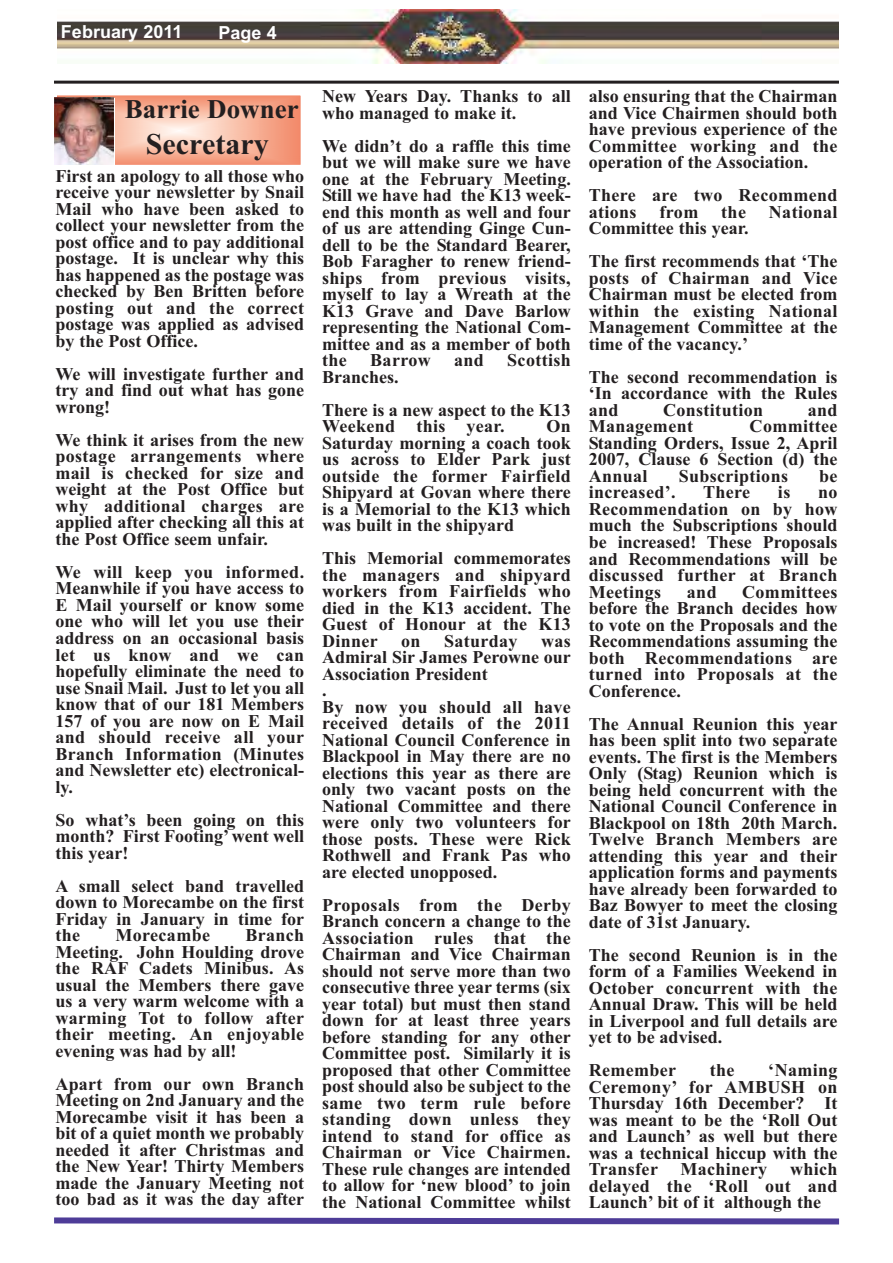
<style>
.page{position:relative;width:893px;height:1263px;background:#fff}
.page>*{position:absolute;margin:0;border:0;box-sizing:border-box;transform-origin:0 0}
.t1{font:700 30px "Times New Roman";color:#231f20}
.t2{font:700 27px "Times New Roman";color:#231f20}
.t3{font:700 18px/16.5px "Times New Roman";color:#231f20;text-align:justify}
.t4{font:700 18px/16.5px "Times New Roman";letter-spacing:.02em;color:#231f20}
.t5{font:700 18px "Arial";color:#fff}
</style>
<div class="page">
<img style="left:57px;top:9px;width:782px;height:54px">
<hr style="left:54px;top:81px;width:785px;height:3px;background:#231f20">
<svg style="left:58px;top:96px;width:242px;height:68px;background:#f6b29a"></svg>
<div style="left:54px;top:92px;width:250px;height:76px;border:3px solid #fff"></div>
<svg style="left:54px;top:1217px;width:786px;height:8px;background:#7a6cb1"></svg>
<svg style="left:54px;top:98px;width:60px;height:68px"></svg>
<img style="left:55px;top:98px;width:59px;height:66px">
<p class="t5" style="left:61px;top:22px;width:123px">February 2011</p>
<p class="t5" style="left:218px;top:22px;width:60px">Page 4</p>
<h2 class="t2" style="left:125px;top:100px;width:175px">Barrie Downer</h2>
<h1 class="t1" style="left:146px;top:134px;width:124px">Secretary</h1>
<p class="t3" style="left:56px;top:170px;width:250px">First an apology to all those who receive your newsletter by Snail Mail who have been asked to collect your newsletter from the post office and to pay additional postage. It is unclear why this has happened as the postage was checked by Ben Britten before posting out and the correct postage was applied as advised by the Post Office.</p>
<p class="t3" style="left:56px;top:368px;width:250px">We will investigate further and try and find out what has gone wrong!</p>
<p class="t3" style="left:56px;top:434px;width:250px">We think it arises from the new postage arrangements where mail is checked for size and weight at the Post Office but why additional charges are applied after checking all this at the Post Office seem unfair.</p>
<p class="t3" style="left:56px;top:566px;width:250px">We will keep you informed.<br>Meanwhile if you have access to E Mail yourself or know some one who will let you use their address on an occasional basis let us know and we can hopefully eliminate the need to use Snail Mail. Just to let you all know that of our 181 Members 157 of you are now on E Mail and should receive all your Branch Information (Minutes and Newsletter etc) electronical&shy;ly.</p>
<p class="t3" style="left:56px;top:813px;width:250px">So what’s been going on this month? First Footing’ went well this year!</p>
<p class="t3" style="left:56px;top:879px;width:250px">A small select band travelled down to Morecambe on the first Friday in January in time for the</p>
<p class="t3" style="left:56px;top:929px;width:250px;text-indent:190px">Branch Meeting. John Houlding drove the RAF Cadets Minibus. As usual the Members there gave us a very warm welcome with a warming Tot to follow after their meeting. An enjoyable evening was had by all!</p>
<p class="t3" style="left:56px;top:1077px;width:250px">Apart from our own Branch Meeting on 2nd January and the Morecambe visit it has been a bit of a quiet month we probably needed it after Christmas and the New Year! Thirty Members made the January Meeting not too bad as it was the day after</p>
<p class="t4" style="left:116px;top:929px;width:96px">Morecambe</p>
<p class="t3" style="left:322px;top:90px;width:250px">New Years Day. Thanks to all who managed to make it.</p>
<p class="t3" style="left:322px;top:139px;width:250px">We didn’t do a raffle this time but we will make sure we have one at the February Meeting.<br>Still we have had the K13 week&shy;end this month as well and four of us are attending Ginge Cun&shy;dell to be the Standard Bearer, Bob Faragher to renew friend&shy;ships from previous visits, myself to lay a Wreath at the K13 Grave and Dave Barlow representing the National Com&shy;mittee and as a member of both the</p>
<p class="t3" style="left:370px;top:354px;width:62px">Barrow</p>
<p class="t3" style="left:454px;top:354px;width:31px">and</p>
<p class="t4" style="left:507px;top:354px;width:65px">Scottish</p>
<p class="t3" style="left:322px;top:362px;width:250px;line-height:33px">Branches.<br>There is a new aspect to the K13</p>
<p class="t4" style="left:322px;top:420px;width:184px">Weekend this year.</p>
<p class="t3" style="left:322px;top:420px;width:250px;text-indent:224px">On Saturday morning a coach took us across to Elder Park just outside the former Fairfield Shipyard at Govan where there is a Memorial to the K13 which was built in the shipyard</p>
<p class="t3" style="left:322px;top:552px;width:250px">This Memorial commemorates the managers and shipyard workers from Fairfields who died in the K13 accident. The Guest of Honour at the K13<br>Dinner</p>
<p class="t3" style="left:401px;top:634px;width:21px">on</p>
<p class="t4" style="left:444px;top:634px;width:75px">Saturday</p>
<p class="t3" style="left:322px;top:634px;width:250px;text-align:left;text-indent:219px">was<br>Admiral Sir James Perowne our<br>Association President<br>.<br>By now you should all have received details of the 2011<br>National Council Conference in<br>Blackpool in May there are no elections this year as there are only two vacant posts on the<br>National Committee and there were only two volunteers for those posts. These were Rick<br>Rothwell and Frank Pas who are elected unopposed.</p>
<p class="t3" style="left:322px;top:898px;width:250px">Proposals from the Derby Branch concern a change to the Association rules that the Chairman and Vice Chairman should not serve more than two consecutive three year terms (six year total) but must then stand down for at least three years before standing for any other Committee post. Similarly it is proposed that other Committee post should also be subject to the same two term rule before standing down unless they intend to stand for office as Chairman or Vice Chairmen.<br>These rule changes are intended to allow for ‘new blood’ to join the National Committee whilst</p>
<p class="t3" style="left:589px;top:90px;width:250px">also ensuring that the Chairman and Vice Chairmen should both have previous experience of the Committee working and the operation of the Association.</p>
<p class="t4" style="left:589px;top:189px;width:250px">There are two Recommend ations</p>
<p class="t3" style="left:660px;top:206px;width:40px">from</p>
<p class="t3" style="left:721px;top:206px;width:26px">the</p>
<p class="t4" style="left:769px;top:206px;width:70px">National</p>
<p class="t3" style="left:589px;top:214px;width:250px;line-height:33px">Committee this year.<br>The first recommends that ‘The</p>
<p class="t3" style="left:589px;top:272px;width:250px">posts of Chairman and Vice Chairman must be elected from within the existing National Management Committee at the time of the vacancy.’</p>
<p class="t3" style="left:589px;top:371px;width:250px">The second recommendation is ‘In accordance with the Rules and</p>
<p class="t4" style="left:663px;top:404px;width:101px">Constitution</p>
<p class="t3" style="left:808px;top:404px;width:31px">and</p>
<p class="t4" style="left:589px;top:420px;width:106px">Management</p>
<p class="t3" style="left:589px;top:420px;width:250px;text-indent:161px">Committee Standing Orders, Issue 2, April 2007, Clause 6 Section (d) the Annual</p>
<p class="t4" style="left:679px;top:470px;width:111px">Subscriptions</p>
<p class="t3" style="left:819px;top:470px;width:20px">be</p>
<p class="t4" style="left:589px;top:486px;width:88px">increased’.</p>
<p class="t3" style="left:703px;top:486px;width:49px">There</p>
<p class="t3" style="left:778px;top:486px;width:14px">is</p>
<p class="t3" style="left:589px;top:486px;width:250px;text-indent:229px">no Recommendation on by how much the Subscriptions should be increased! These Proposals and Recommendations will be discussed further at Branch Meetings</p>
<p class="t3" style="left:589px;top:585px;width:250px;text-indent:153px">Committees before the Branch decides how to vote on the Proposals and the Recommendations assuming the both Recommendations are turned into Proposals at the Conference.</p>
<p class="t3" style="left:589px;top:717px;width:250px">The Annual Reunion this year has been split into two separate events. The first is the Members Only (Stag) Reunion which is being held concurrent with the National Council Conference in Blackpool on 18th 20th March.<br>Twelve Branch Members are attending this year and their application forms and payments have already been forwarded to Baz Bowyer to meet the closing date of 31st January.</p>
<p class="t3" style="left:589px;top:948px;width:250px">The second Reunion is in the form of a Families Weekend in October concurrent with the Annual Draw. This will be held in Liverpool and full details are yet to be advised.</p>
<p class="t4" style="left:589px;top:1064px;width:89px">Remember</p>
<p class="t3" style="left:710px;top:1064px;width:26px">the</p>
<p class="t3" style="left:687px;top:585px;width:31px">and</p>
<p class="t3" style="left:589px;top:1064px;width:250px;text-indent:179px">‘Naming Ceremony’ for AMBUSH on Thursday 16th December? It was meant to be the ‘Roll Out and Launch’ as well but there was a technical hiccup with the Transfer Machinery</p>
<p class="t3" style="left:589px;top:1163px;width:250px;text-indent:201px">which delayed the ‘Roll out and Launch’ bit of it although the</p>
</div>
